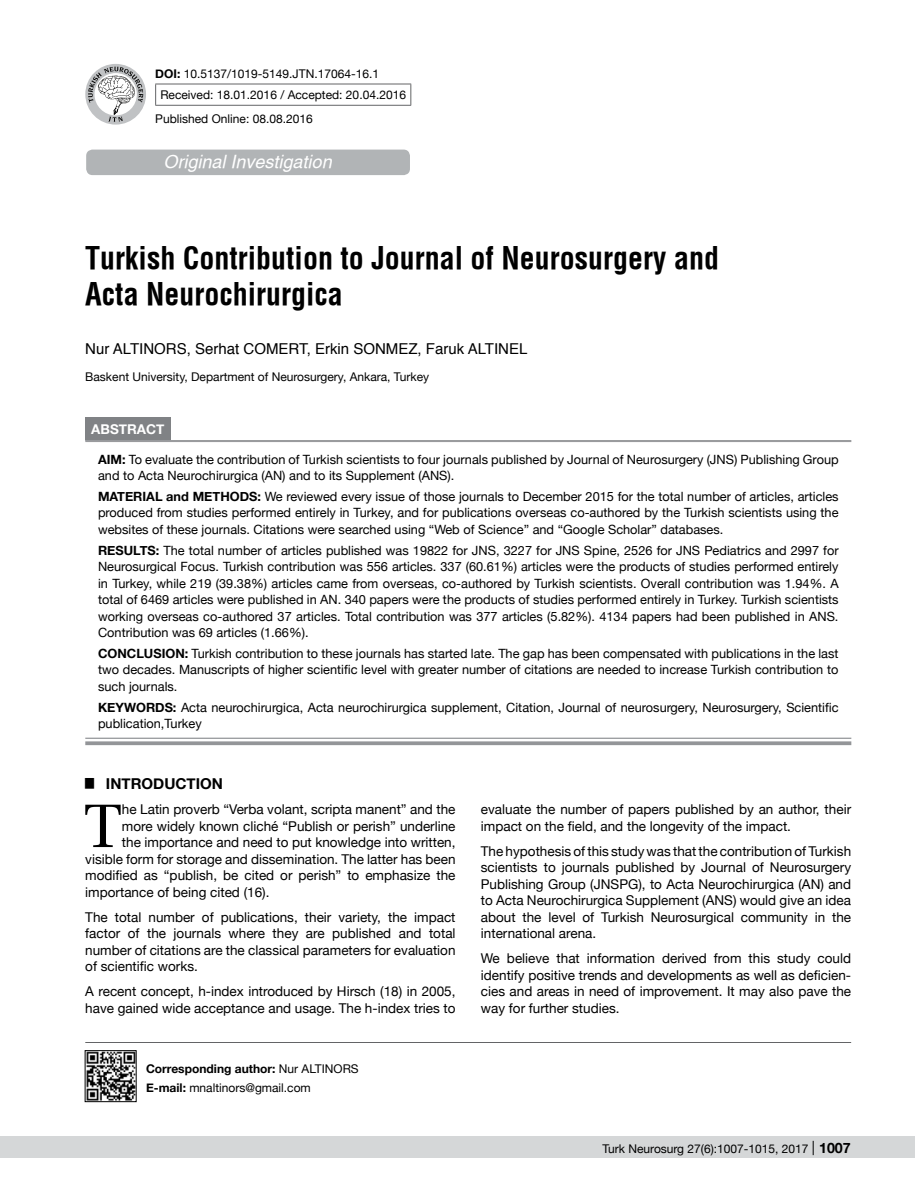
<style>
.page{position:relative;width:915px;height:1191px;background:#fff}
.page>*{position:absolute;margin:0;border:0;box-sizing:border-box;transform-origin:0 0}
.t1{font:61.2px "Utopia";color:#000}
.t2{font:700 30px/36px "Helvetica Condens";color:#000}
.t3{font:italic 500 18px "Helvetica";color:#fff}
.t4{font:15px "Helvetica";color:#000}
.t5{font:700 15px "Helvetica Neue";color:#000}
.t6{font:13.5px/16.5px "Helvetica Neue";color:#000;text-align:justify}
.t7{font:700 13.5px "Helvetica Neue";color:#fff}
.t8{font:12.75px/16.5px "Helvetica Neue";color:#000;text-align:justify}
.t9{font:700 12.75px "Helvetica Neue";color:#000}
.t10{font:12px/18.6px "Helvetica Neue";color:#000}
.s1{font-weight:700}
.s2{font-size:14.25px}
.s3{font-weight:700;font-size:14.25px}
</style>
<div class="page">
<div style="left:0;top:1136px;width:914px;height:22px;background:#d5d7d8"></div>
<div style="left:86px;top:150px;width:324px;height:25px;background:#b1b4b6;border-radius:6px"></div>
<hr style="left:85px;top:1042px;width:765px;height:1px;background:#636466">
<hr style="left:155px;top:84px;width:256px;height:1px;background:#636466">
<svg style="left:155px;top:84px;width:1px;height:21px"></svg>
<svg style="left:410px;top:84px;width:1px;height:21px"></svg>
<hr style="left:155px;top:105px;width:256px;height:1px;background:#636466">
<svg style="left:85px;top:64px;width:61px;height:61px"></svg>
<svg style="left:88px;top:67px;width:55px;height:55px"></svg>
<img style="left:87px;top:1052px;width:47px;height:47px">
<div style="left:85px;top:1050px;width:51px;height:51px;border:1px solid #000"></div>
<div style="left:85px;top:417px;width:85px;height:23px;background:#808285"></div>
<hr style="left:85px;top:440px;width:766px;height:1px;background:#939598">
<hr style="left:85px;top:441px;width:766px;height:1px;background:#939598">
<hr style="left:85px;top:737px;width:766px;height:2px;background:#939598">
<svg style="left:85px;top:741px;width:766px;height:4px;background:#9d9fa2"></svg>
<p class="t10" style="left:160px;top:63px;width:247px;line-height:21.9px;text-indent:-5px"><span class="s1">DOI:</span> 10.5137/1019-5149.JTN.17064-16.1<br>Received: 18.01.2016 / Accepted: 20.04.2016</p>
<p class="t10" style="left:155px;top:110px;width:159px">Published Online: 08.08.2016</p>
<h3 class="t3" style="left:163px;top:151px;width:170px">Original Investigation</h3>
<h2 class="t2" style="left:85px;top:240px;width:635px">Turkish Contribution to Journal of Neurosurgery and<br>Acta Neurochirurgica</h2>
<p class="t4" style="left:85px;top:337px;width:442px">Nur ALTINORS, Serhat COMERT, Erkin SONMEZ, Faruk ALTINEL</p>
<p class="t10" style="left:85px;top:368px;width:345px">Baskent University, Department of Neurosurgery, Ankara, Turkey</p>
<p class="t7" style="left:91px;top:418px;width:75px">ABSTRACT</p>
<p class="t8" style="left:98px;top:451px;width:741px"><span class="s1">AIM:</span> To evaluate the contribution of Turkish scientists to four journals published by Journal of Neurosurgery (JNS) Publishing Group and to Acta Neurochirurgica (AN) and to its Supplement (ANS).</p>
<p class="t9" style="left:98px;top:486px;width:10px">MATER</p>
<p class="t9" style="left:142px;top:486px;width:61px">IAL AND MET</p>
<p class="t9" style="left:220px;top:486px;width:20px">HODS</p>
<p class="t8" style="left:98px;top:489px;width:741px;text-indent:159px"><span class="s1">:</span> We reviewed every issue of those journals to December 2015 for the total number of articles, articles produced from studies performed entirely in Turkey, and for publications overseas co-authored by the Turkish scientists using the websites of these journals. Citations were searched using “Web of Science” and “Google Scholar” databases.</p>
<p class="t9" style="left:98px;top:540px;width:19px">RESU</p>
<p class="t8" style="left:98px;top:542px;width:741px;text-indent:35px"><span class="s1">LTS:</span> The total number of articles published was 19822 for JNS, 3227 for JNS Spine, 2526 for JNS Pediatrics and 2997 for Neurosurgical Focus. Turkish contribution was 556 articles. 337 (60.61%) articles were the products of studies performed entirely in Turkey, while 219 (39.38%) articles came from overseas, co-authored by Turkish scientists. Overall contribution was 1.94%. A total of 6469 articles were published in AN. 340 papers were the products of studies performed entirely in Turkey. Turkish scientists working overseas co-authored 37 articles. Total contribution was 377 articles (5.82%). 4134 papers had been published in ANS.<br>Contribution was 69 articles (1.66%).</p>
<p class="t9" style="left:98px;top:643px;width:20px">CONC</p>
<p class="t8" style="left:98px;top:646px;width:741px;text-indent:38px"><span class="s1">LUSION :</span> Turkish contribution to these journals has started late. The gap has been compensated with publications in the last two decades. Manuscripts of higher scientific level with greater number of citations are needed to increase Turkish contribution to such journals.</p>
<p class="t9" style="left:98px;top:697px;width:49px">KEYWORDS</p>
<p class="t8" style="left:98px;top:699px;width:741px;text-indent:75px"><span class="s1">:</span> Acta neurochirurgica, Acta neurochirurgica supplement, Citation, Journal of neurosurgery, Neurosurgery, Scientific publication,Turkey</p>
<p class="t5" style="left:85px;top:772px;width:139px"><sup>█</sup> INTRODUCTION</p>
<h1 class="t1" style="left:84px;top:791px;width:39px">T</h1>
<p class="t6" style="left:122px;top:801px;width:335px">he Latin proverb “Verba volant, scripta manent” and the</p>
<p class="t6" style="left:122px;top:818px;width:335px">more widely known cliché “Publish or perish” underline</p>
<p class="t6" style="left:122px;top:834px;width:335px">the importance and need to put knowledge into written,</p>
<p class="t6" style="left:85px;top:851px;width:371px">visible form for storage and dissemination. The latter has been</p>
<p class="t6" style="left:85px;top:867px;width:371px">modified as “publish, be cited or perish” to emphasize the</p>
<p class="t6" style="left:85px;top:884px;width:186px">importance of being cited (16).</p>
<p class="t6" style="left:85px;top:909px;width:371px">The total number of publications, their variety, the impact factor of the journals where they are published and total number of citations are the classical parameters for evaluation of scientific works.</p>
<p class="t6" style="left:85px;top:983px;width:371px">A recent concept, h-index introduced by Hirsch (18) in 2005, have gained wide acceptance and usage. The h-index tries to</p>
<p class="t10" style="left:146px;top:1060px;width:214px"><span class="s1">CORRESPONDING AUTHOR:</span> Nur ALTINORS<br><span class="s1">E-MAIL:</span> mnaltinors@gmail.com</p>
<p class="t6" style="left:480px;top:802px;width:371px">evaluate the number of papers published by an author, their impact on the field, and the longevity of the impact.</p>
<p class="t6" style="left:480px;top:843px;width:371px">The hypothesis of this study was that the contribution of Turkish scientists to journals published by Journal of Neurosurgery Publishing Group (JNSPG), to Acta Neurochirurgica (AN) and to Acta Neurochirurgica Supplement (ANS) would give an idea about the level of Turkish Neurosurgical community in the international arena.</p>
<p class="t6" style="left:480px;top:951px;width:371px">We believe that information derived from this study could identify positive trends and developments as well as deficien&shy;cies and areas in need of improvement. It may also pave the way for further studies.</p>
<p class="t10" style="left:602px;top:1140px;width:250px">Turk Neurosurg 27(6):1007-1015, 2017 <span class="s2">|</span> <span class="s3">1007</span></p>
</div>
